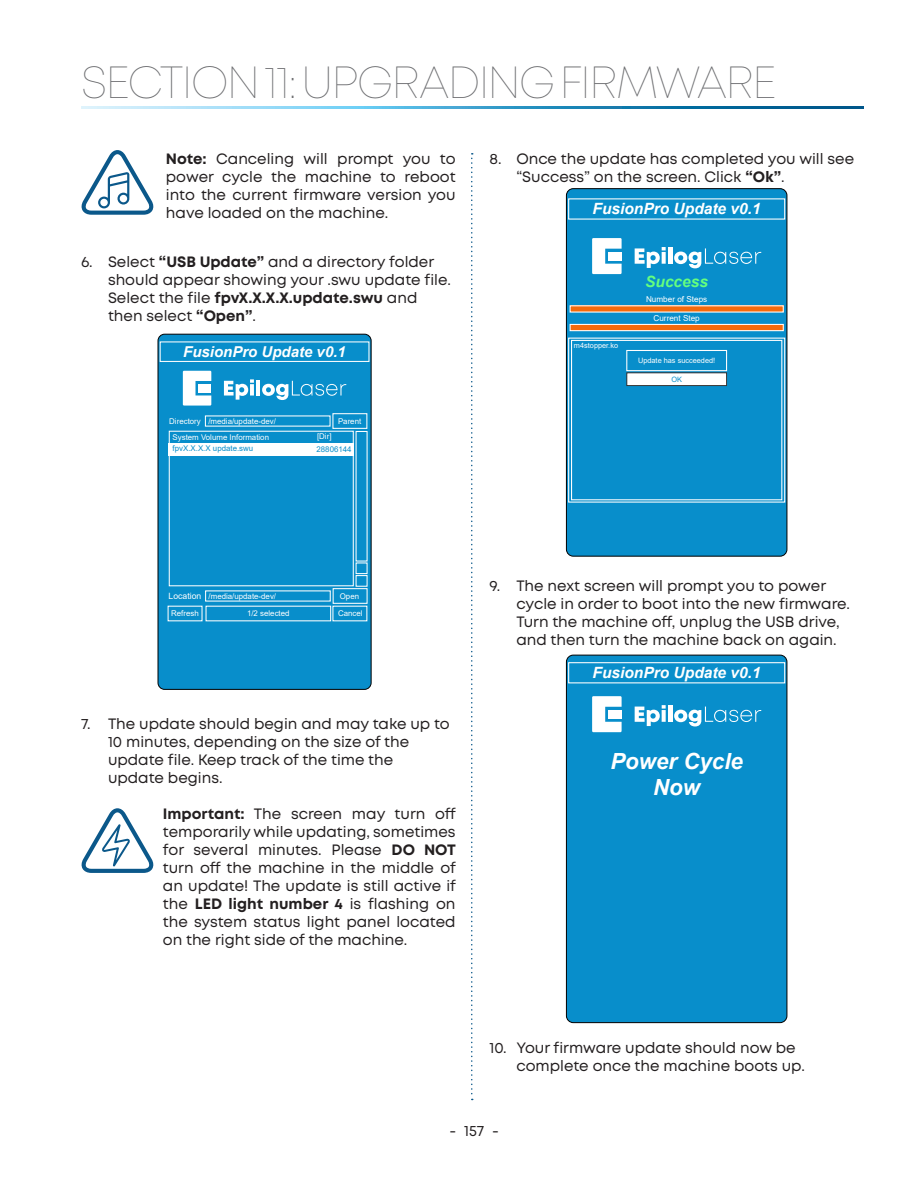
<style>
.page{position:relative;width:918px;height:1188px;background:#fff}
.page>*{position:absolute;margin:0;border:0;box-sizing:border-box;transform-origin:0 0}
.t1{font:100 45px "Mont";letter-spacing:-.04em;color:#6c6d70}
.t2{font:italic 700 22.35px/26.7px "Arial";color:#fff;text-align:center}
.t3{font:italic 700 15.45px "Arial";color:#fff}
.t4{font:italic 700 15.45px "Arial";color:#64ff7e}
.Text{font:15px/18px "Mont";color:#231f20}
.t5{font:italic 700 15px "Arial";color:#fff}
.t6{font:8.1px "Arial";color:#fff}
.t7{font:7.95px/16.2px "Arial";color:#fff}
.t8{font:7.95px "Arial";color:#088ecb}
.t9{font:7.35px "Arial";color:#fff}
.t10{font:7.35px "Arial";color:#088ecb}
.s1{font-weight:700}
.s2{font-size:8.7px}
</style>
<div class="page">
<svg style="left:81px;top:150px;width:73px;height:65px"></svg>
<div style="left:158px;top:334px;width:213px;height:355px;background:#088ecb;border-radius:7px"></div>
<div style="left:158px;top:334px;width:213px;height:356px;border:1px solid #000001;border-radius:7px"></div>
<div style="left:160px;top:341px;width:209px;height:21px;border:1px solid #fff"></div>
<div style="left:169px;top:443px;width:185px;height:12px;background:#fff"></div>
<div style="left:169px;top:431px;width:185px;height:155px;border:1px solid #fff"></div>
<div style="left:332px;top:413px;width:35px;height:16px;border:1px solid #fff"></div>
<div style="left:333px;top:588px;width:35px;height:16px;border:1px solid #fff"></div>
<div style="left:356px;top:562px;width:12px;height:12px;border:1px solid #fff"></div>
<div style="left:356px;top:575px;width:12px;height:12px;border:1px solid #fff"></div>
<svg style="left:183px;top:371px;width:28px;height:35px"></svg>
<div style="left:199px;top:384px;width:12px;height:8px;background:#fff"></div>
<svg style="left:224px;top:379px;width:30px;height:21px"></svg>
<svg style="left:250px;top:384px;width:4px;height:12px"></svg>
<hr style="left:256px;top:380px;width:4px;height:16px;background:#fff">
<svg style="left:262px;top:381px;width:84px;height:19px"></svg>
<svg style="left:81px;top:808px;width:73px;height:65px"></svg>
<div style="left:566px;top:189px;width:221px;height:367px;background:#088ecb;border-radius:7px"></div>
<div style="left:566px;top:188px;width:221px;height:368px;border:1px solid #000001;border-radius:7px"></div>
<div style="left:627px;top:373px;width:100px;height:13px;background:#fff"></div>
<div style="left:626px;top:372px;width:101px;height:14px;border:1px solid #353535"></div>
<div style="left:568px;top:338px;width:217px;height:165px;border:1px solid #fff"></div>
<div style="left:571px;top:340px;width:211px;height:160px;border:1px solid #fff"></div>
<div style="left:626px;top:350px;width:101px;height:21px;border:1px solid #fff"></div>
<div style="left:570px;top:306px;width:213px;height:6px;background:#f46a0c"></div>
<div style="left:570px;top:324px;width:213px;height:7px;background:#f46a0c"></div>
<div style="left:570px;top:324px;width:214px;height:7px;border:1px solid #fff"></div>
<svg style="left:592px;top:238px;width:30px;height:36px"></svg>
<div style="left:608px;top:252px;width:14px;height:8px;background:#fff"></div>
<svg style="left:635px;top:247px;width:31px;height:21px"></svg>
<svg style="left:662px;top:252px;width:4px;height:12px"></svg>
<hr style="left:668px;top:248px;width:4px;height:16px;background:#fff">
<svg style="left:674px;top:248px;width:87px;height:20px"></svg>
<div style="left:566px;top:655px;width:221px;height:368px;background:#088ecb;border-radius:7px"></div>
<div style="left:566px;top:655px;width:221px;height:368px;border:1px solid #000001;border-radius:7px"></div>
<div style="left:568px;top:662px;width:217px;height:21px;border:1px solid #fff"></div>
<svg style="left:592px;top:696px;width:30px;height:36px"></svg>
<div style="left:608px;top:710px;width:14px;height:9px;background:#fff"></div>
<svg style="left:635px;top:705px;width:31px;height:21px"></svg>
<svg style="left:662px;top:710px;width:4px;height:12px"></svg>
<hr style="left:668px;top:706px;width:4px;height:16px;background:#fff">
<svg style="left:674px;top:707px;width:87px;height:19px"></svg>
<svg style="left:81px;top:107px;width:783px;height:1px"></svg>
<svg style="left:471px;top:153px;width:2px;height:947px"></svg>
<h1 class="t1" style="left:81px;top:55px;width:697px">SECTION 11: UPGRADING FIRMWARE</h1>
<p class="Text" style="left:166px;top:150px;width:291px;text-align:justify"><span class="s1">Note:</span> Canceling will prompt you to power cycle the machine to reboot into the current firmware version you have loaded on the machine.</p>
<p class="Text" style="left:108px;top:253px;width:344px;text-indent:-27px">6. Select <span class="s1">“USB Update”</span> and a directory folder should appear showing your .swu update file.<br>Select the file <span class="s1">fpvX.X.X.X.update.swu</span> and then select <span class="s1">“Open”</span>.</p>
<p class="t5" style="left:183px;top:341px;width:164px">FusionPro Update v0.1</p>
<p class="t7" style="left:208px;top:413px;width:69px">/media/update-dev/</p>
<p class="t7" style="left:338px;top:413px;width:25px">Parent</p>
<p class="t8" style="left:173px;top:443px;width:82px">fpvX.X.X.X update.swu</p>
<p class="t8" style="left:317px;top:443px;width:37px">28806144</p>
<p class="t7" style="left:173px;top:413px;width:98px;text-indent:-3px">Directory<br>System Volume Information</p>
<p class="t7" style="left:317px;top:428px;width:16px">[Dir]</p>
<p class="Text" style="left:516px;top:150px;width:339px;text-indent:-27px">8. Once the update has completed you will see “Success” on the screen. Click <span class="s1">“Ok”</span>.</p>
<p class="t3" style="left:593px;top:198px;width:170px">FusionPro Update v0.1</p>
<p class="t9" style="left:574px;top:340px;width:46px">m4stopper.ko</p>
<p class="t4" style="left:645px;top:271px;width:64px">Success</p>
<p class="t6" style="left:646px;top:294px;width:63px">Number of Steps</p>
<p class="t6" style="left:654px;top:313px;width:48px">Current Step</p>
<p class="t9" style="left:638px;top:355px;width:79px">Update has succeeded!</p>
<p class="t10" style="left:671px;top:374px;width:12px">OK</p>
<p class="t7" style="left:169px;top:588px;width:109px"><span class="s2">Location</span> /media/update-dev/</p>
<p class="t7" style="left:340px;top:588px;width:21px">Open</p>
<p class="t7" style="left:171px;top:605px;width:29px">Refresh</p>
<p class="t7" style="left:247px;top:605px;width:44px">1/2 selected</p>
<p class="t7" style="left:338px;top:605px;width:26px">Cancel</p>
<p class="Text" style="left:108px;top:715px;width:343px;text-indent:-27px">7. The update should begin and may take up to 10 minutes, depending on the size of the update file. Keep track of the time the update begins.</p>
<p class="Text" style="left:163px;top:805px;width:295px;text-align:justify"><span class="s1">Important:</span> The screen may turn off temporarily while updating, sometimes for several minutes. Please <span class="s1">DO NOT </span>turn off the machine in the middle of an update! The update is still active if the <span class="s1">LED light number 4</span> is flashing on the system status light panel located on the right side of the machine.</p>
<p class="Text" style="left:516px;top:577px;width:335px;text-indent:-27px">9. The next screen will prompt you to power cycle in order to boot into the new firmware.<br>Turn the machine off, unplug the USB drive, and then turn the machine back on again.</p>
<p class="t3" style="left:593px;top:662px;width:170px">FusionPro Update v0.1</p>
<p class="t2" style="left:610px;top:748px;width:134px">Power Cycle<br>Now</p>
<p class="Text" style="left:516px;top:1039px;width:290px;text-indent:-27px">10. Your firmware update should now be complete once the machine boots up.</p>
<p class="Text" style="left:449px;top:1122px;width:51px">- 157 -</p>
</div>
